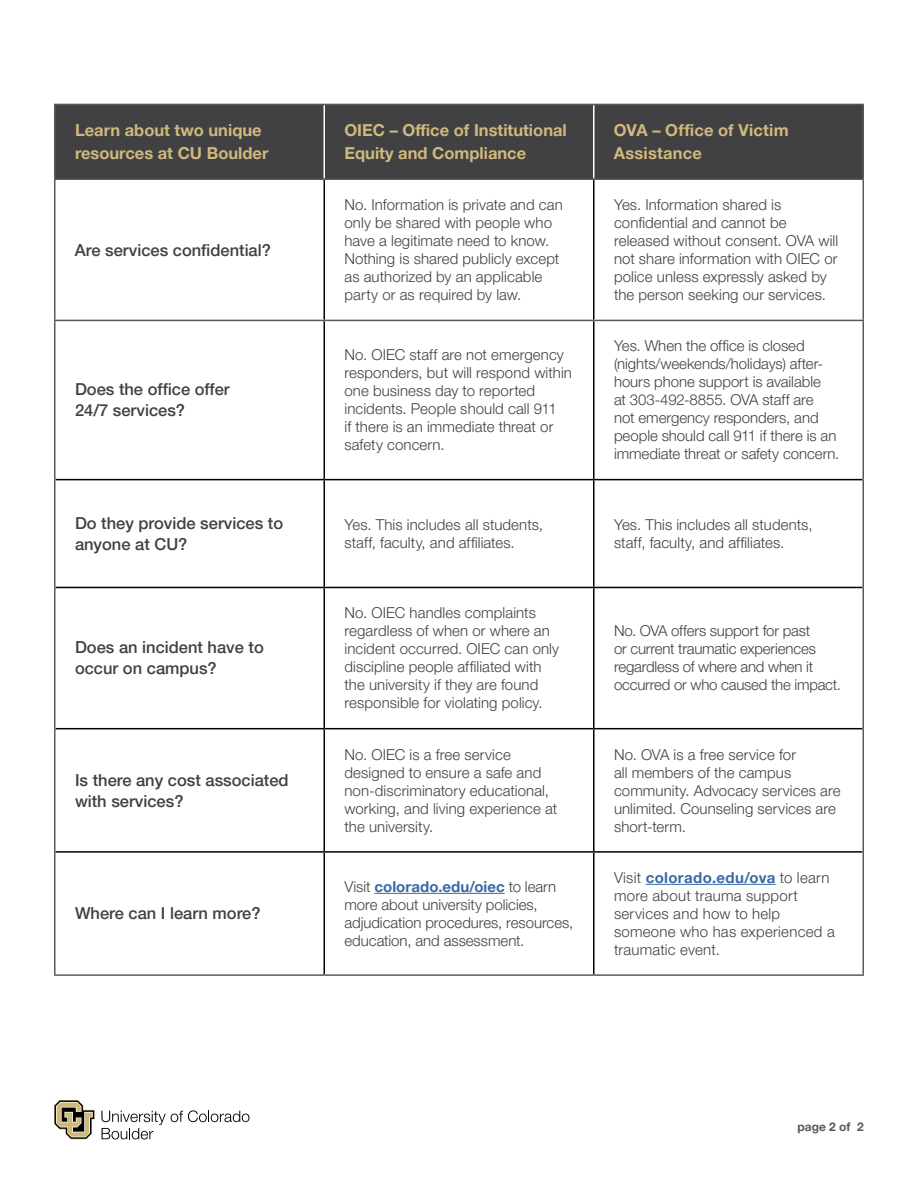
<style>
.page{position:relative;width:918px;height:1188px;background:#fff}
.page>*{position:absolute;margin:0;border:0;box-sizing:border-box;transform-origin:0 0}
.t1{font:500 16.5px/21px "Helvetica Neue LT Pro";color:#414042}
.t2{font:700 16.5px/22.5px "Helvetica Neue LT Pro";color:#cfb97d}
.t3{font:300 15px/18px "Helvetica Neue LT Pro";letter-spacing:.005em;color:#414042}
.t4{font:700 12px "Helvetica Neue LT Pro";color:#58595b}
.s1{font-weight:700;color:#3a68a5}
</style>
<div class="page">
<div style="left:56px;top:105px;width:806px;height:73px;background:#414042"></div>
<hr style="left:324px;top:180px;width:1px;height:140px;background:#000">
<hr style="left:593px;top:180px;width:1px;height:140px;background:#000">
<hr style="left:324px;top:321px;width:1px;height:158px;background:#000">
<hr style="left:593px;top:321px;width:1px;height:158px;background:#000">
<hr style="left:56px;top:479px;width:268px;height:1px;background:#000">
<hr style="left:324px;top:479px;width:270px;height:1px;background:#000">
<hr style="left:324px;top:480px;width:1px;height:107px;background:#000">
<hr style="left:594px;top:479px;width:269px;height:1px;background:#000">
<hr style="left:593px;top:480px;width:1px;height:107px;background:#000">
<hr style="left:56px;top:587px;width:268px;height:1px;background:#000">
<hr style="left:324px;top:587px;width:270px;height:1px;background:#000">
<hr style="left:324px;top:588px;width:1px;height:140px;background:#000">
<hr style="left:594px;top:587px;width:269px;height:1px;background:#000">
<hr style="left:593px;top:588px;width:1px;height:140px;background:#000">
<hr style="left:56px;top:728px;width:268px;height:1px;background:#000">
<hr style="left:324px;top:728px;width:270px;height:1px;background:#000">
<hr style="left:324px;top:729px;width:1px;height:122px;background:#000">
<hr style="left:594px;top:728px;width:269px;height:1px;background:#000">
<hr style="left:593px;top:729px;width:1px;height:122px;background:#000">
<hr style="left:56px;top:851px;width:268px;height:2px;background:#000">
<hr style="left:324px;top:851px;width:270px;height:2px;background:#000">
<hr style="left:324px;top:853px;width:1px;height:121px;background:#000">
<hr style="left:594px;top:851px;width:269px;height:2px;background:#000">
<hr style="left:593px;top:853px;width:1px;height:121px;background:#000">
<hr style="left:54px;top:321px;width:2px;height:159px;background:#58595b">
<hr style="left:862px;top:321px;width:2px;height:159px;background:#58595b">
<hr style="left:54px;top:480px;width:2px;height:107px;background:#58595b">
<hr style="left:862px;top:480px;width:2px;height:107px;background:#58595b">
<hr style="left:54px;top:587px;width:2px;height:142px;background:#58595b">
<hr style="left:862px;top:587px;width:2px;height:142px;background:#58595b">
<hr style="left:54px;top:729px;width:2px;height:123px;background:#58595b">
<hr style="left:862px;top:729px;width:2px;height:123px;background:#58595b">
<hr style="left:54px;top:852px;width:2px;height:122px;background:#58595b">
<hr style="left:862px;top:852px;width:2px;height:122px;background:#58595b">
<hr style="left:54px;top:974px;width:270px;height:2px;background:#58595b">
<hr style="left:324px;top:974px;width:270px;height:2px;background:#58595b">
<hr style="left:594px;top:974px;width:270px;height:2px;background:#58595b">
<hr style="left:54px;top:180px;width:2px;height:140px;background:#58595b">
<hr style="left:862px;top:180px;width:2px;height:140px;background:#58595b">
<hr style="left:54px;top:320px;width:270px;height:1px;background:#58595b">
<hr style="left:324px;top:320px;width:270px;height:1px;background:#58595b">
<hr style="left:594px;top:320px;width:270px;height:1px;background:#58595b">
<hr style="left:324px;top:105px;width:1px;height:73px;background:#fff">
<hr style="left:593px;top:105px;width:1px;height:73px;background:#fff">
<hr style="left:54px;top:104px;width:270px;height:1px;background:#58595b">
<hr style="left:54px;top:105px;width:2px;height:73px;background:#58595b">
<hr style="left:324px;top:104px;width:270px;height:1px;background:#58595b">
<hr style="left:594px;top:104px;width:270px;height:1px;background:#58595b">
<hr style="left:862px;top:105px;width:2px;height:73px;background:#58595b">
<hr style="left:54px;top:178px;width:270px;height:2px;background:#58595b">
<hr style="left:324px;top:178px;width:270px;height:2px;background:#58595b">
<hr style="left:594px;top:178px;width:270px;height:2px;background:#58595b">
<hr style="left:374px;top:893px;width:131px;height:1px;background:#3a68a5">
<hr style="left:646px;top:884px;width:130px;height:1px;background:#3a68a5">
<svg style="left:101px;top:1110px;width:148px;height:29px"></svg>
<svg style="left:54px;top:1100px;width:41px;height:39px"></svg>
<p class="t2" style="left:75px;top:119px;width:195px">Learn about two unique resources at CU Boulder</p>
<p class="t2" style="left:344px;top:119px;width:224px">OIEC – Office of Institutional<br>Equity and Compliance</p>
<p class="t2" style="left:614px;top:119px;width:176px">OVA – Office of Victim<br>Assistance</p>
<p class="t1" style="left:75px;top:239px;width:197px">Are services confidential?</p>
<p class="t1" style="left:75px;top:379px;width:156px">Does the office offer<br>24/7 services?</p>
<p class="t3" style="left:345px;top:196px;width:220px">No. Information is private and can only be shared with people who have a legitimate need to know.<br>Nothing is shared publicly except as authorized by an applicable party or as required by law.</p>
<p class="t3" style="left:614px;top:196px;width:226px">Yes. Information shared is confidential and cannot be released without consent. OVA will not share information with OIEC or police unless expressly asked by the person seeking our services.</p>
<p class="t3" style="left:345px;top:346px;width:229px">No. OIEC staff are not emergency responders, but will respond within one business day to reported incidents. People should call 911<br>if there is an immediate threat or safety concern.</p>
<p class="t3" style="left:614px;top:337px;width:227px">Yes. When the office is closed (nights/weekends/holidays) after&shy;hours phone support is available<br>at 303-492-8855. OVA staff are<br>not emergency responders, and people should call 911 if there is an immediate threat or safety concern.</p>
<p class="t1" style="left:75px;top:512px;width:210px">Do they provide services to anyone at CU?</p>
<p class="t3" style="left:345px;top:515px;width:200px">Yes. This includes all students, staff, faculty, and affiliates.</p>
<p class="t3" style="left:614px;top:515px;width:200px">Yes. This includes all students, staff, faculty, and affiliates.</p>
<p class="t1" style="left:75px;top:637px;width:190px">Does an incident have to occur on campus?</p>
<p class="t1" style="left:75px;top:769px;width:215px">Is there any cost associated with services?</p>
<p class="t1" style="left:75px;top:903px;width:187px">Where can I learn more?</p>
<p class="t3" style="left:345px;top:604px;width:216px">No. OIEC handles complaints regardless of when or where an incident occurred. OIEC can only discipline people affiliated with the university if they are found responsible for violating policy.</p>
<p class="t3" style="left:614px;top:622px;width:228px">No. OVA offers support for past<br>or current traumatic experiences regardless of where and when it occurred or who caused the impact.</p>
<p class="t3" style="left:345px;top:745px;width:214px">No. OIEC is a free service designed to ensure a safe and non-discriminatory educational, working, and living experience at the university.</p>
<p class="t3" style="left:614px;top:745px;width:228px">No. OVA is a free service for<br>all members of the campus community. Advocacy services are unlimited. Counseling services are short-term.</p>
<p class="t3" style="left:345px;top:877px;width:230px">Visit <span class="s1">colorado.edu/oiec</span> to learn more about university policies, adjudication procedures, resources, education, and assessment.</p>
<p class="t3" style="left:614px;top:868px;width:222px">Visit <span class="s1">colorado.edu/ova</span> to learn more about trauma support services and how to help someone who has experienced a traumatic event.</p>
<p class="t4" style="left:798px;top:1120px;width:68px">page 2 of 2</p>
</div>
